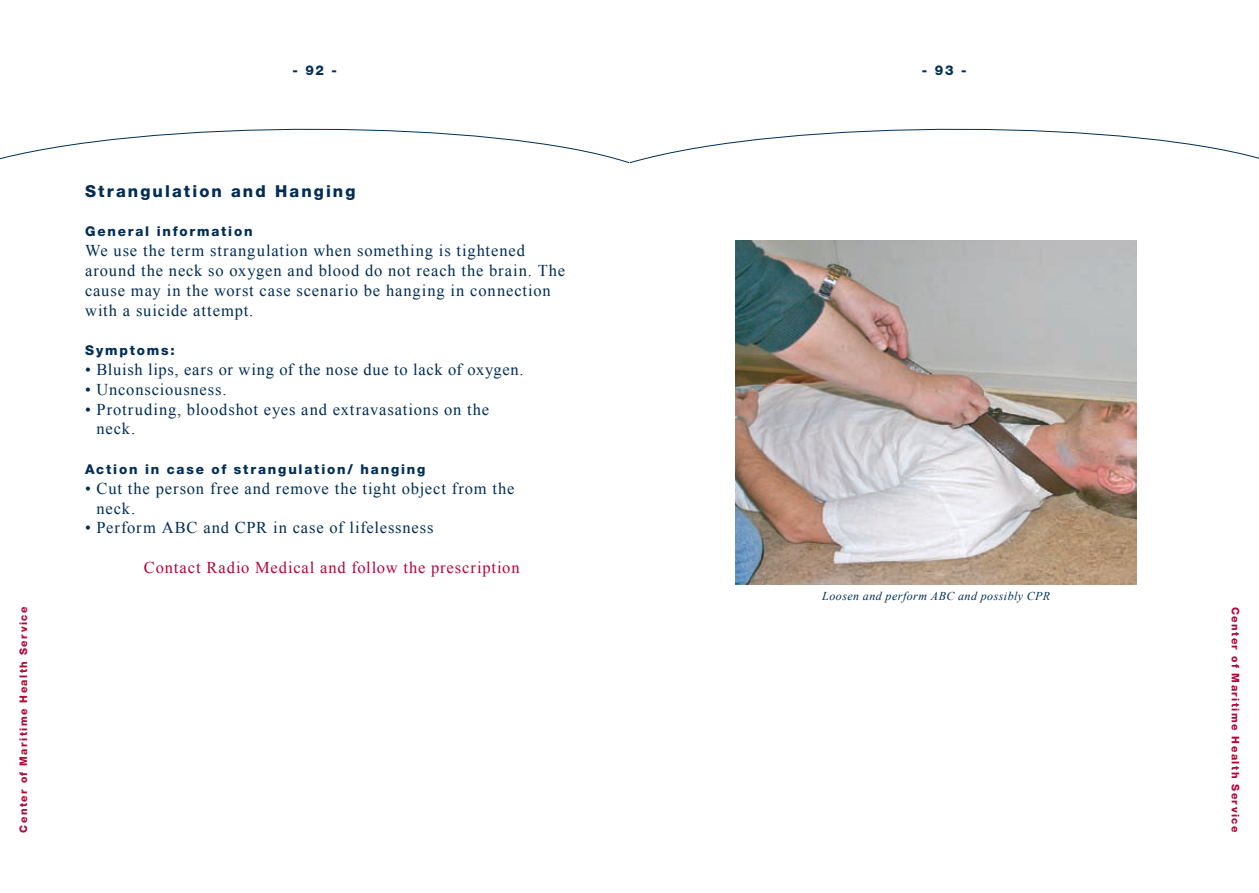
<style>
.page{position:relative;width:1259px;height:893px;background:#fff}
.page>*{position:absolute;margin:0;border:0;box-sizing:border-box;transform-origin:0 0}
.t1{font:16.5px/19.8px "Times New Roman";letter-spacing:.05em;color:#002d56}
.t2{font:16.5px "Times New Roman";letter-spacing:.05em;color:#b30739}
.t3{font:800 16.5px "Helvetica Neue";letter-spacing:.13em;color:#002d56}
.t4{font:800 13.5px "Helvetica Neue";letter-spacing:.135em;color:#002d56}
.t5{font:italic 12px "Times New Roman";letter-spacing:.04em;color:#002d56}
.t6{font:800 10.5px "Helvetica Neue";letter-spacing:.14em;color:#b30739}
</style>
<div class="page">
<svg style="left:0;top:128px;width:1259px;height:36px"></svg>
<img style="left:735px;top:240px;width:402px;height:344px">
<p class="t6" style="left:17px;top:832px;width:227px;rotate:-90deg">Center of Maritime Health Service</p>
<p class="t4" style="left:292px;top:62px;width:46px">- 92 -</p>
<p class="t3" style="left:85px;top:181px;width:272px">Strangulation and Hanging</p>
<p class="t4" style="left:85px;top:224px;width:169px">General information</p>
<p class="t1" style="left:85px;top:241px;width:482px">We use the term strangulation when something is tightened around the neck so oxygen and blood do not reach the brain. The cause may in the worst case scenario be hanging in connection with a suicide attempt.</p>
<p class="t4" style="left:85px;top:342px;width:91px">Symptoms:</p>
<p class="t1" style="left:85px;top:359px;width:440px">• Bluish lips, ears or wing of the nose due to lack of oxygen.</p>
<p class="t1" style="left:85px;top:379px;width:143px">• Unconsciousness.</p>
<p class="t1" style="left:97px;top:399px;width:394px;text-indent:-12px">• Protruding, bloodshot eyes and extravasations on the neck.</p>
<p class="t4" style="left:85px;top:461px;width:342px">Action in case of strangulation/ hanging</p>
<p class="t1" style="left:97px;top:478px;width:419px;text-indent:-12px">• Cut the person free and remove the tight object from the neck.</p>
<p class="t1" style="left:85px;top:518px;width:350px">• Perform ABC and CPR in case of lifelessness</p>
<p class="t2" style="left:144px;top:558px;width:377px">Contact Radio Medical and follow the prescription</p>
<p class="t4" style="left:922px;top:62px;width:46px">- 93 -</p>
<p class="t5" style="left:822px;top:589px;width:229px">Loosen and perform ABC and possibly CPR</p>
<p class="t6" style="left:1241px;top:607px;width:227px;rotate:90deg">Center of Maritime Health Service</p>
</div>
